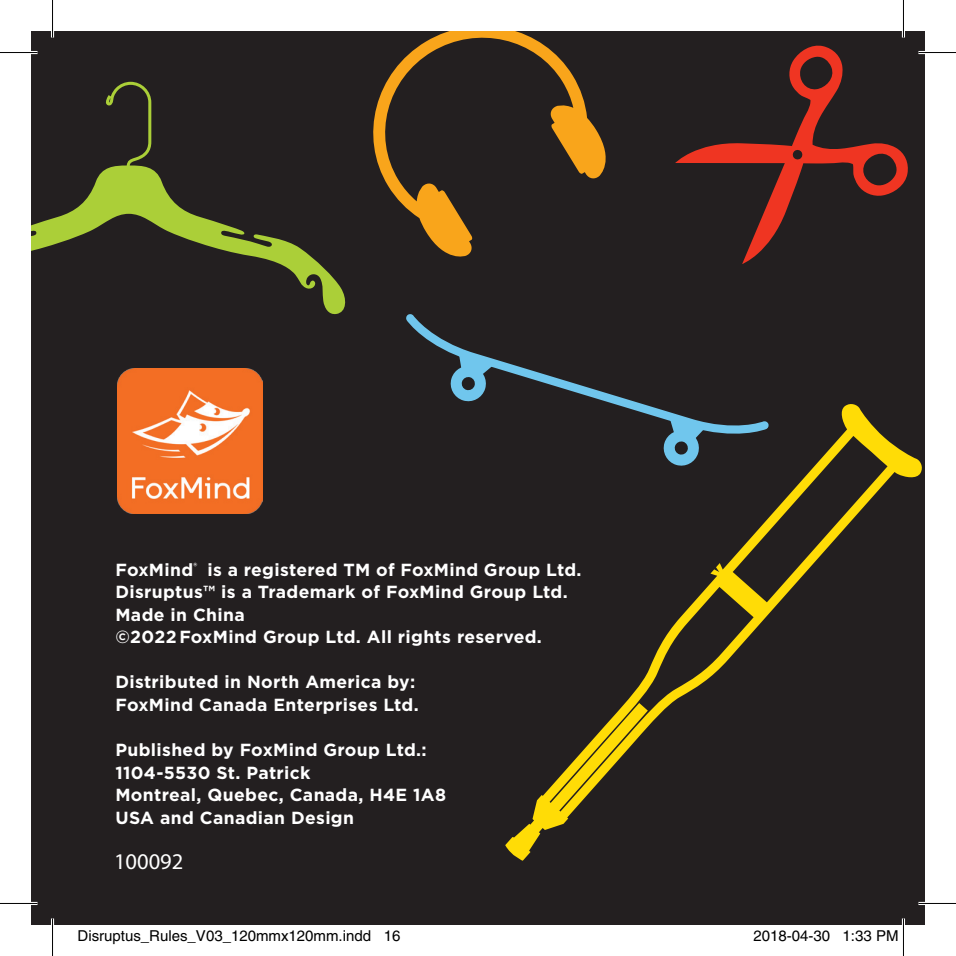
<style>
.page{position:relative;width:956px;height:956px;background:#fff}
.page>*{position:absolute;margin:0;border:0;box-sizing:border-box;transform-origin:0 0}
.t1{font:22.5px "Myriad Pro";color:#fff}
.t2{font:700 17.5px/22.5px "Gotham";letter-spacing:.02em;color:#fff}
.t3{font:15px "Helvetica";color:#000}
</style>
<div class="page">
<div style="left:31px;top:31px;width:893px;height:893px;background:#231f20"></div>
<img style="left:118px;top:369px;width:144px;height:144px">
<svg style="left:31px;top:82px;width:315px;height:233px"></svg>
<svg style="left:505px;top:404px;width:417px;height:456px"></svg>
<svg style="left:675px;top:45px;width:233px;height:219px"></svg>
<svg style="left:373px;top:31px;width:233px;height:226px"></svg>
<svg style="left:406px;top:314px;width:363px;height:126px"></svg>
<svg style="left:661px;top:419px;width:42px;height:48px"></svg>
<svg style="left:448px;top:355px;width:44px;height:48px"></svg>
<hr style="left:0;top:51px;width:38px;height:3px;background:#fff">
<hr style="left:918px;top:51px;width:37px;height:3px;background:#fff">
<hr style="left:0;top:901px;width:38px;height:3px;background:#fff">
<hr style="left:918px;top:901px;width:37px;height:3px;background:#fff">
<hr style="left:51px;top:0;width:3px;height:37px;background:#fff">
<hr style="left:51px;top:918px;width:3px;height:37px;background:#fff">
<hr style="left:901px;top:0;width:3px;height:37px;background:#fff">
<hr style="left:901px;top:918px;width:3px;height:37px;background:#fff">
<hr style="left:0;top:52px;width:38px;height:1px;background:#000">
<hr style="left:918px;top:52px;width:37px;height:1px;background:#000">
<hr style="left:0;top:902px;width:38px;height:1px;background:#000">
<hr style="left:918px;top:902px;width:37px;height:1px;background:#000">
<hr style="left:52px;top:0;width:1px;height:37px;background:#000">
<hr style="left:52px;top:918px;width:1px;height:37px;background:#000">
<hr style="left:902px;top:0;width:1px;height:37px;background:#000">
<hr style="left:902px;top:918px;width:1px;height:37px;background:#000">
<p class="t2" style="left:115px;top:558px;width:467px">FoxMind<sup>®</sup> is a registered TM of FoxMind Group Ltd.<br>Disruptus™ is a Trademark of FoxMind Group Ltd.<br>Made in China<br>©2022FoxMind Group Ltd. All rights reserved.</p>
<p class="t2" style="left:115px;top:670px;width:305px">Distributed in North America by:<br>FoxMind Canada Enterprises Ltd.</p>
<p class="t2" style="left:115px;top:738px;width:332px">Published by FoxMind Group Ltd.:<br>1104-5530 St. Patrick<br>Montreal, Quebec, Canada, H4E 1A8<br>USA and Canadian Design</p>
<p class="t1" style="left:114px;top:847px;width:71px">100092</p>
<p class="t3" style="left:78px;top:926px;width:324px">Disruptus_Rules_V03_120mmx120mm.indd 16</p>
<p class="t3" style="left:753px;top:926px;width:147px">2018-04-30 1:33 PM</p>
</div>
